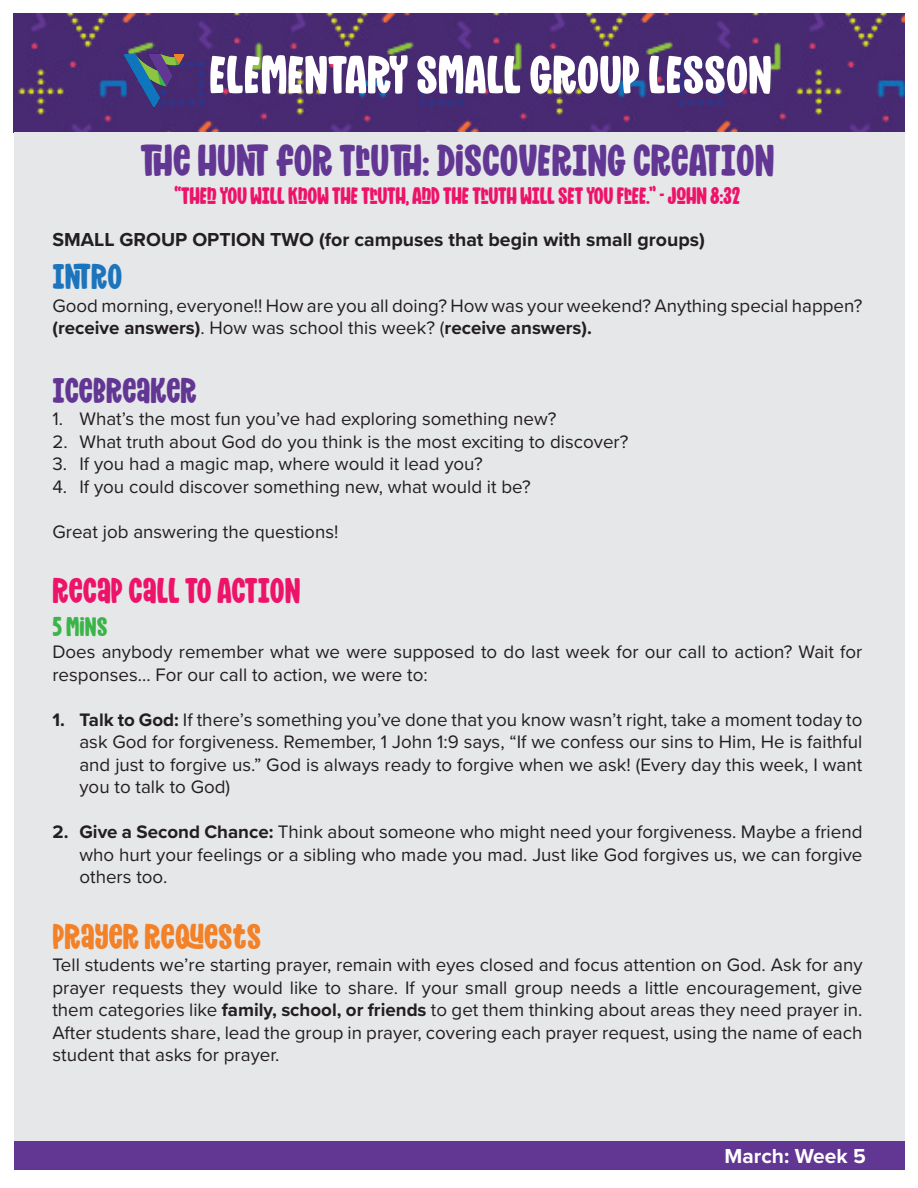
<style>
.page{position:relative;width:918px;height:1188px;background:#fff}
.page>*{position:absolute;margin:0;border:0;box-sizing:border-box;transform-origin:0 0}
.t1{font:54px "Mighty Mountain";color:#fff}
.t2{font:45px "Mighty Mountain";color:#623693}
.t3{font:36px "Mighty Mountain";color:#ed1369}
.t4{font:36px "Mighty Mountain";color:#f28128}
.t5{font:36px "Mighty Mountain";color:#623693}
.t6{font:36px "Mighty Mountain";color:#1c75bc}
.t7{font:27px "Mighty Mountain";color:#3bb54a}
.t8{font:24px "Mighty Mountain";letter-spacing:-.01em;color:#ed1369}
.t9{font:700 21px "Proxima Nova";color:#fff}
.t10{font:700 19.5px "Proxima Nova";color:#231f20}
.t11{font:18.75px/22.5px "Proxima Nova";color:#231f20;text-align:justify}
.s1{font-weight:700}
</style>
<div class="page">
<img style="left:14px;top:14px;width:891px;height:119px">
<div style="left:14px;top:133px;width:890px;height:1009px;background:#e6e7e9"></div>
<div style="left:14px;top:1142px;width:891px;height:28px;background:#623693"></div>
<img style="left:122px;top:47px;width:64px;height:64px">
<h1 class="t1" style="left:209px;top:38px;width:564px">ELEMENTARY SMALL GROUP LESSON</h1>
<h2 class="t2" style="left:140px;top:129px;width:636px">THE HUNT FOR TRUTH: DISCOVERING CREATION</h2>
<p class="t8" style="left:175px;top:180px;width:567px">“THEN YOU WILL KNOW THE TRUTH, AND THE TRUTH WILL SET YOU FREE.” - JOHN 8:32</p>
<p class="t10" style="left:52px;top:225px;width:654px">SMALL GROUP OPTION TWO (for campuses that begin with small groups)</p>
<h3 class="t6" style="left:52px;top:252px;width:71px">INTRO</h3>
<p class="t11" style="left:52px;top:293px;width:812px">Good morning, everyone!! How are you all doing? How was your weekend? Anything special happen? <span class="s1">(receive answers)</span>. How was school this week? (<span class="s1">receive answers).</span></p>
<h3 class="t5" style="left:52px;top:365px;width:146px">ICEBREAKER</h3>
<p class="t11" style="left:52px;top:407px;width:506px">1. What’s the most fun you’ve had exploring something new?</p>
<p class="t11" style="left:52px;top:429px;width:577px">2. What truth about God do you think is the most exciting to discover?</p>
<p class="t11" style="left:52px;top:452px;width:432px">3. If you had a magic map, where would it lead you?</p>
<p class="t11" style="left:52px;top:474px;width:480px">4. If you could discover something new, what would it be?</p>
<p class="t11" style="left:52px;top:519px;width:287px">Great job answering the questions!</p>
<h3 class="t3" style="left:52px;top:566px;width:250px">RECAP CALL TO ACTION</h3>
<h3 class="t7" style="left:52px;top:608px;width:57px">5 MINS</h3>
<p class="t11" style="left:52px;top:640px;width:812px">Does anybody remember what we were supposed to do last week for our call to action? Wait for responses… For our call to action, we were to:</p>
<p class="t11" style="left:79px;top:707px;width:785px;text-indent:-27px"><span class="s1">1. Talk to God:</span> If there’s something you’ve done that you know wasn’t right, take a moment today to ask God for forgiveness. Remember, 1 John 1:9 says, “If we confess our sins to Him, He is faithful and just to forgive us.” God is always ready to forgive when we ask! (Every day this week, I want you to talk to God)</p>
<p class="t11" style="left:79px;top:820px;width:785px;text-indent:-27px"><span class="s1">2. Give a Second Chance:</span> Think about someone who might need your forgiveness. Maybe a friend who hurt your feelings or a sibling who made you mad. Just like God forgives us, we can forgive others too.</p>
<h3 class="t4" style="left:52px;top:912px;width:210px">PRAYER REQUESTS</h3>
<p class="t11" style="left:52px;top:953px;width:812px">Tell students we’re starting prayer, remain with eyes closed and focus attention on God. Ask for any prayer requests they would like to share. If your small group needs a little encouragement, give them categories like <span class="s1">family, school, or friends</span> to get them thinking about areas they need prayer in.<br>After students share, lead the group in prayer, covering each prayer request, using the name of each student that asks for prayer.</p>
<p class="t9" style="left:725px;top:1140px;width:143px">March: Week 5</p>
</div>
